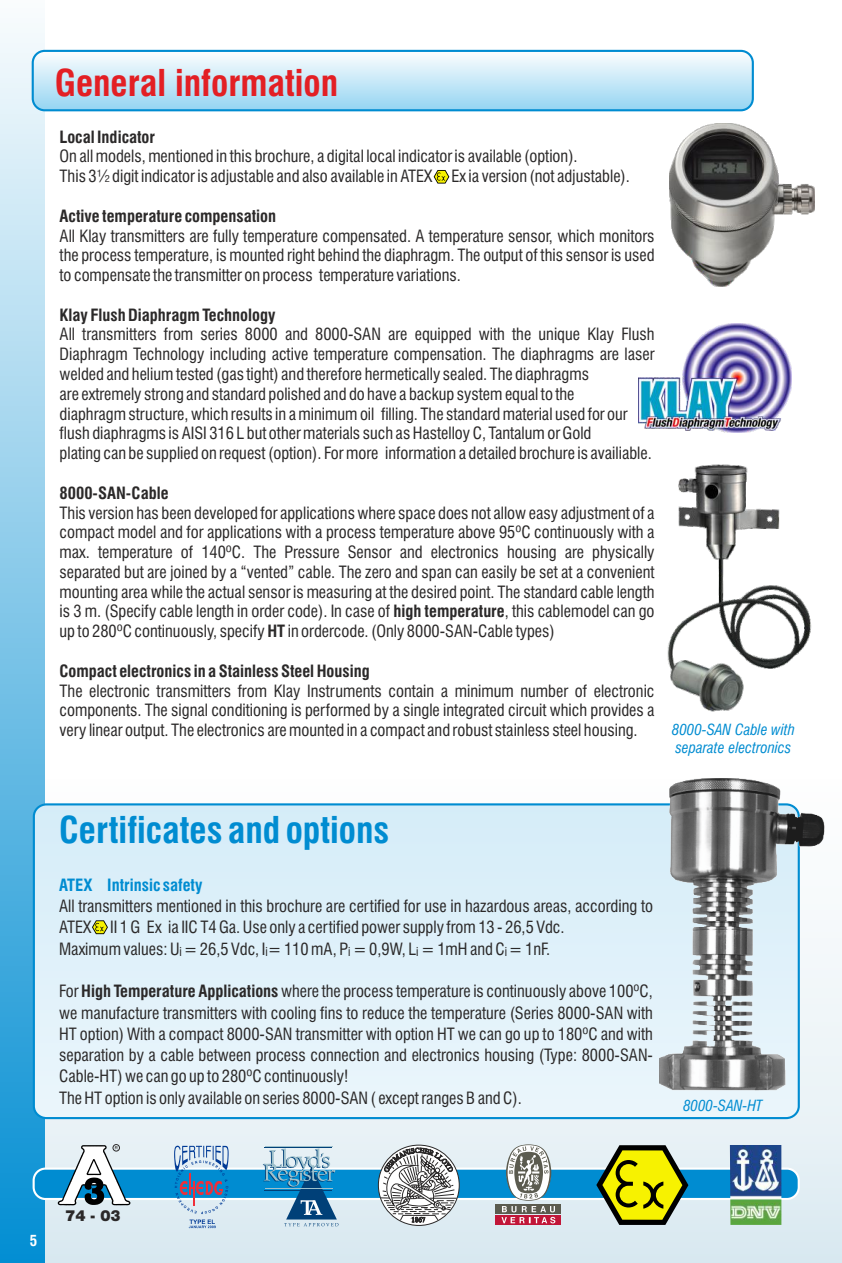
<style>
.page{position:relative;width:842px;height:1263px;background:#fff}
.page>*{position:absolute;margin:0;border:0;box-sizing:border-box;transform-origin:0 0}
.t1{font:700 condensed 36px "Swiss 721 BT";color:#008cd1}
.t2{font:700 condensed 36px "Swiss 721 BT";color:#e31f24}
.t3{font:condensed 16.5px/19.8px "Swiss 721 BT";color:#2b2929}
.t4{font:700 condensed 16.5px "Swiss 721 BT";color:#2b2929}
.t5{font:700 condensed 16.5px "Swiss 721 BT";color:#008cd1}
.t6{font:italic condensed 15px/18px "Swiss 721 BT";color:#008cd1}
.t7{font:700 condensed 15px "Swiss 721 BT";color:#fff}
.t8{font:13.95px "Swiss 721 BT Black No 2";color:#2b2929}
.t9{font:condensed 12px "Swiss 721 BT";color:#2b2929}
.s1{font-weight:700}
</style>
<div class="page">
<div style="left:0;top:779px;width:842px;height:484px;background:linear-gradient(to bottom,#fffffe,#dcebf2)"></div>
<div style="left:0;top:0;width:45px;height:1263px;background:linear-gradient(to bottom,#fafcfd,#028ed2)"></div>
<div style="left:33px;top:51px;width:720px;height:59px;background:linear-gradient(to bottom,#fdfefe,#95d5f2);border-radius:12px"></div>
<div style="left:32px;top:50px;width:722px;height:61px;border:2px solid #008cd1;border-radius:12px"></div>
<div style="left:34px;top:804px;width:765px;height:314px;background:#e0f1fa;border-radius:12px"></div>
<div style="left:33px;top:803px;width:767px;height:316px;border:2px solid #008cd1;border-radius:12px"></div>
<div style="left:33px;top:1167px;width:767px;height:33px;background:#008cd1;border:2px solid #fff;border-radius:12px"></div>
<img style="left:639px;top:323px;width:153px;height:109px">
<img style="left:669px;top:123px;width:146px;height:163px">
<img style="left:659px;top:779px;width:165px;height:312px">
<div style="left:496px;top:1204px;width:65px;height:10px;background:#5b5b4f"></div>
<svg style="left:496px;top:1215px;width:65px;height:10px"></svg>
<svg style="left:501px;top:1144px;width:54px;height:79px"></svg>
<svg style="left:58px;top:1145px;width:72px;height:60px"></svg>
<div style="left:113px;top:1144px;width:7px;height:7px;border:1px solid #2b2929;border-radius:50%"></div>
<svg style="left:596px;top:1145px;width:92px;height:80px"></svg>
<svg style="left:92px;top:920px;width:16px;height:14px"></svg>
<svg style="left:378px;top:1144px;width:82px;height:82px"></svg>
<svg style="left:380px;top:1147px;width:77px;height:75px"></svg>
<hr style="left:264px;top:1147px;width:68px;height:1px;background:#004078">
<hr style="left:265px;top:1146px;width:67px;height:1px;background:#9ec0cb">
<svg style="left:263px;top:1148px;width:75px;height:78px"></svg>
<img style="left:730px;top:1145px;width:51px;height:80px">
<svg style="left:434px;top:170px;width:15px;height:14px"></svg>
<img style="left:667px;top:464px;width:144px;height:248px">
<svg style="left:174px;top:1146px;width:55px;height:82px"></svg>
<h1 class="t2" style="left:55px;top:69px;width:285px">General information</h1>
<p class="t4" style="left:60px;top:130px;width:97px">Local Indicator</p>
<p class="t3" style="left:60px;top:148px;width:572px">On all models, mentioned in this brochure, a digital local indicator is available (option).<br>This 3½ digit indicator is adjustable and also available in ATEX Ex ia version (not adjustable).</p>
<p class="t4" style="left:60px;top:209px;width:218px">Active temperature compensation</p>
<p class="t3" style="left:60px;top:227px;width:596px;text-align:justify">All Klay transmitters are fully temperature compensated. A temperature sensor, which monitors the process temperature, is mounted right behind the diaphragm. The output of this sensor is used to compensate the transmitter on process temperature variations.</p>
<p class="t4" style="left:60px;top:308px;width:217px">Klay Flush Diaphragm Technology</p>
<p class="t3" style="left:60px;top:326px;width:596px">All transmitters from series 8000 and 8000-SAN are equipped with the unique Klay Flush Diaphragm Technology including active temperature compensation. The diaphragms are laser welded and helium tested (gas tight) and therefore hermetically sealed. The diaphragms<br>are extremely strong and standard polished and do have a backup system equal to the<br>diaphragm structure, which results in a minimum oil filling. The standard material used for our flush diaphragms is AISI 316 L but other materials such as Hastelloy C, Tantalum or Gold<br>plating can be supplied on request (option). For more information a detailed brochure is availiable.</p>
<p class="t4" style="left:60px;top:486px;width:110px">8000-SAN-Cable</p>
<p class="t3" style="left:60px;top:504px;width:596px;text-align:justify">This version has been developed for applications where space does not allow easy adjustment of a compact model and for applications with a process temperature above 95ºC continuously with a max. temperature of 140ºC. The Pressure Sensor and electronics housing are physically separated but are joined by a “vented” cable. The zero and span can easily be set at a convenient mounting area while the actual sensor is measuring at the desired point. The standard cable length is 3 m. (Specify cable length in order code). In case of <span class="s1">high temperature</span>, this cablemodel can go up to 280ºC continuously, specify <span class="s1">HT</span> in ordercode. (Only 8000-SAN-Cable types)</p>
<p class="t4" style="left:60px;top:664px;width:312px">Compact electronics in a Stainless Steel Housing</p>
<p class="t3" style="left:60px;top:682px;width:596px;text-align:justify">The electronic transmitters from Klay Instruments contain a minimum number of electronic components. The signal conditioning is performed by a single integrated circuit which provides a very linear output. The electronics are mounted in a compact and robust stainless steel housing.</p>
<p class="t6" style="left:672px;top:722px;width:124px">8000-SAN Cable with separate electronics</p>
<h1 class="t1" style="left:59px;top:816px;width:332px">Certificates and options</h1>
<p class="t5" style="left:59px;top:878px;width:145px">ATEX Intrinsic safety</p>
<p class="t3" style="left:59px;top:897px;width:595px;line-height:21.3px">All transmitters mentioned in this brochure are certified for use in hazardous areas, according to<br>ATEX II 1 G Ex ia IIC T4 Ga. Use only a certified power supply from 13 - 26,5 Vdc.<br>Maximum values: U<sub>i</sub>= 26,5 Vdc, I = 110 mA, P = 0,9W, L = 1mH and C = 1nF.</p>
<p class="t3" style="left:59px;top:982px;width:595px;line-height:21.3px">For <span class="s1">High Temperature Applications</span>where the process temperature is continuously above 100ºC, we manufacture transmitters with cooling fins to reduce the temperature (Series 8000-SAN with HT option) With a compact 8000-SAN transmitter with option HT we can go up to 180ºC and with separation by a cable between process connection and electronics housing (Type: 8000-SAN-Cable-HT) we can go up to 280ºC continuously!<br>The HT option is only available on series 8000-SAN ( except ranges B and C).</p>
<p class="t9" style="left:265px;top:947px;width:4px">i</p>
<p class="t9" style="left:348px;top:947px;width:4px">i</p>
<p class="t9" style="left:416px;top:947px;width:4px">i</p>
<p class="t9" style="left:505px;top:947px;width:4px">i</p>
<p class="t6" style="left:683px;top:1098px;width:81px">8000-SAN-HT</p>
<p class="t7" style="left:30px;top:1235px;width:9px">5</p>
<p class="t8" style="left:65px;top:1210px;width:57px">74 - 03</p>
</div>
